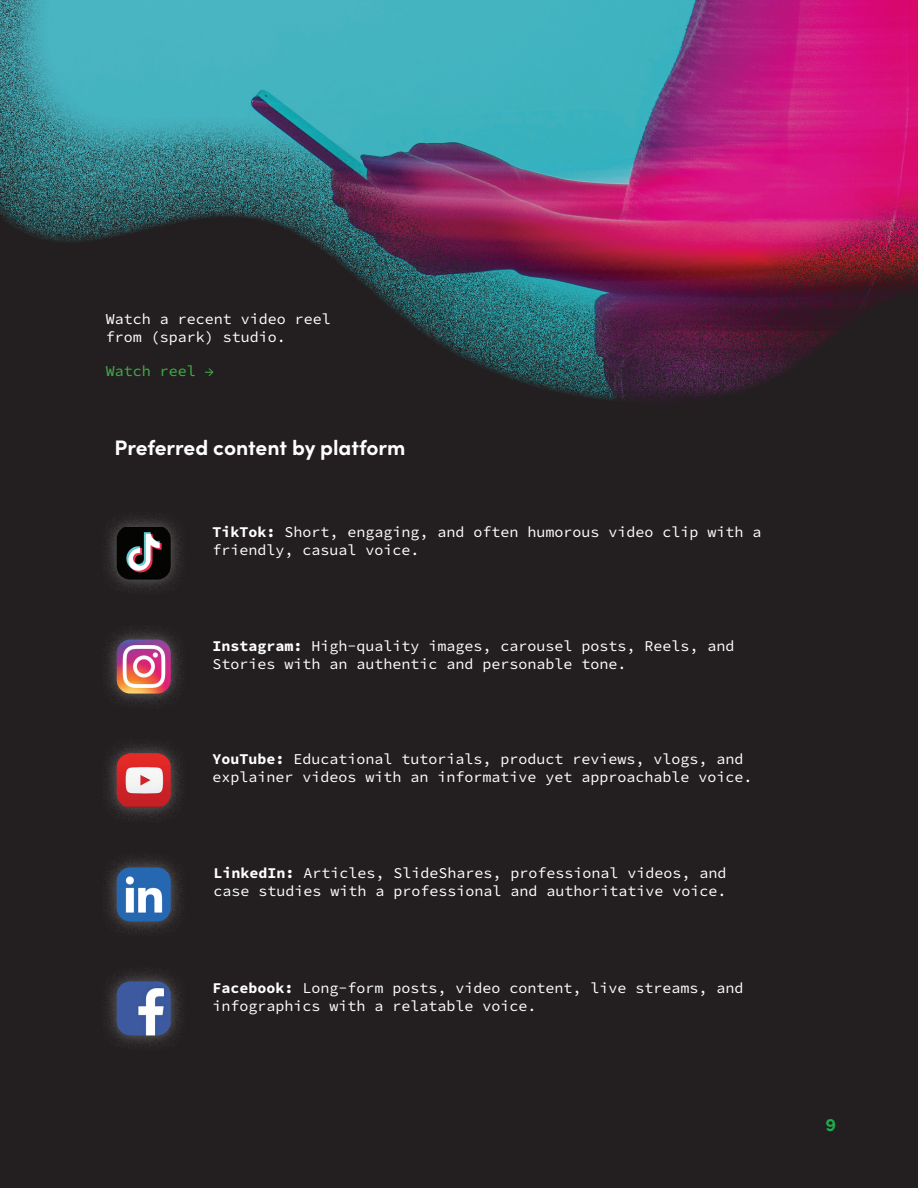
<style>
.page{position:relative;width:918px;height:1188px;background:#231f20}
.page>*{position:absolute;margin:0;border:0;box-sizing:border-box;transform-origin:0 0}
.t1{font:700 21px "Sofia Pro";letter-spacing:-.005em;color:#fff}
.t2{font:700 18px "Sofia Pro";color:#1cae4b}
.t3{font:15px/18px "Source Code Variable";color:#fff}
.t4{font:15px "Source Code Variable";color:#40ae49}
</style>
<div class="page">
<div style="left:100px;top:511px;width:87px;height:85px;background:#fff;opacity:.33"></div>
<img style="left:117px;top:527px;width:54px;height:53px">
<div style="left:100px;top:623px;width:87px;height:87px;background:#fff;opacity:.33"></div>
<img style="left:117px;top:640px;width:54px;height:54px">
<div style="left:100px;top:737px;width:87px;height:87px;background:#fff;opacity:.33"></div>
<img style="left:117px;top:754px;width:54px;height:54px">
<div style="left:100px;top:851px;width:87px;height:87px;background:#fff;opacity:.33"></div>
<img style="left:117px;top:867px;width:54px;height:54px">
<div style="left:100px;top:965px;width:87px;height:87px;background:#fff;opacity:.33"></div>
<img style="left:117px;top:981px;width:54px;height:54px">
<img style="left:0;top:0;width:918px;height:402px">
<p class="t3" style="left:106px;top:310px;width:227px">Watch a recent video reel from (spark) studio.</p>
<p class="t4" style="left:106px;top:360px;width:109px">Watch reel →</p>
<h1 class="t1" style="left:115px;top:431px;width:292px">Preferred content by platform</h1>
<p class="t3" style="left:213px;top:523px;width:551px">TikTok: Short, engaging, and often humorous video clip with a friendly, casual voice.</p>
<p class="t3" style="left:213px;top:637px;width:524px">Instagram: High-quality images, carousel posts, Reels, and<br>Stories with an authentic and personable tone.</p>
<p class="t3" style="left:213px;top:750px;width:542px">YouTube: Educational tutorials, product reviews, vlogs, and explainer videos with an informative yet approachable voice.</p>
<p class="t3" style="left:214px;top:864px;width:515px">LinkedIn: Articles, SlideShares, professional videos, and case studies with a professional and authoritative voice.</p>
<p class="t3" style="left:213px;top:979px;width:533px">Facebook: Long-form posts, video content, live streams, and infographics with a relatable voice.</p>
<p class="t2" style="left:825px;top:1111px;width:12px">9</p>
</div>
